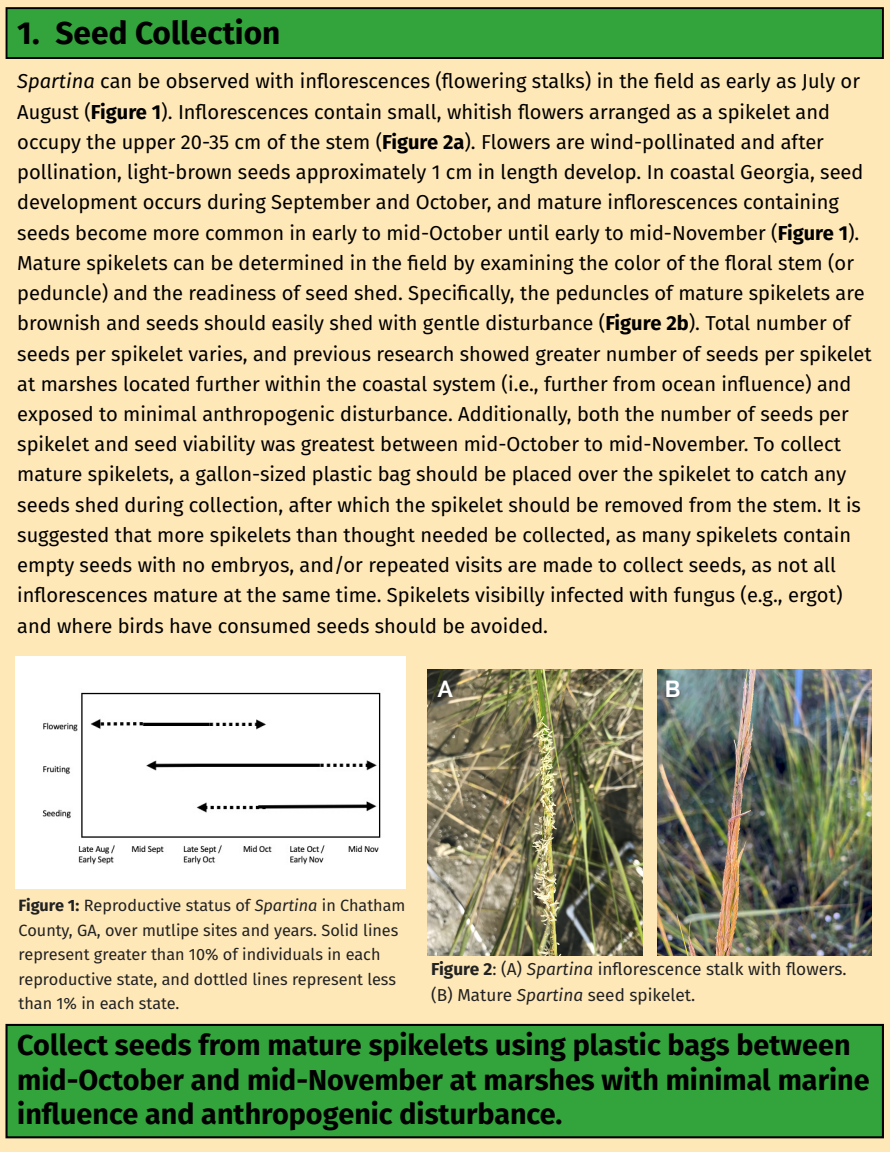
<style>
.page{position:relative;width:890px;height:1152px;background:#ffe8b8}
.page>*{position:absolute;margin:0;border:0;box-sizing:border-box;transform-origin:0 0}
.t1{font:700 31.6px "Fira Sans";color:#000}
.t2{font:700 28.8px/34.4px "Fira Sans";color:#000}
.t3{font:700 23.2px "Raleway";color:#fff}
.t4{font:20px/30.4px "Fira Sans";color:#000}
.t5{font:17.2px/26px "Fira Sans";color:#222}
.t6{font:16.4px/24.4px "Fira Sans";color:#222}
.s1{font-style:italic}
.s2{font-weight:700}
</style>
<div class="page">
<div style="left:7px;top:8px;width:876px;height:50px;background:#33a33c"></div>
<div style="left:6px;top:7px;width:878px;height:52px;border:2px solid #000"></div>
<div style="left:7px;top:1025px;width:876px;height:112px;background:#33a33c"></div>
<div style="left:5px;top:1024px;width:879px;height:114px;border:2px solid #000"></div>
<img style="left:658px;top:670px;width:214px;height:285px">
<img style="left:15px;top:656px;width:391px;height:232px">
<img style="left:428px;top:670px;width:214px;height:285px">
<h1 class="t1" style="left:17px;top:7px;width:265px">1. Seed Collection</h1>
<p class="t4" style="left:17px;top:66px;width:856px"><span class="s1">Spartina</span> can be observed with inflorescences (flowering stalks) in the field as early as July or August (<span class="s2">Figure 1</span>). Inflorescences contain small, whitish flowers arranged as a spikelet and occupy the upper 20-35 cm of the stem (<span class="s2">Figure 2a</span>). Flowers are wind-pollinated and after pollination, light-brown seeds approximately 1 cm in length develop. In coastal Georgia, seed development occurs during September and October, and mature inflorescences containing seeds become more common in early to mid-October until early to mid-November (<span class="s2">Figure 1</span>).<br>Mature spikelets can be determined in the field by examining the color of the floral stem (or peduncle) and the readiness of seed shed. Specifically, the peduncles of mature spikelets are brownish and seeds should easily shed with gentle disturbance (<span class="s2">Figure 2b</span>). Total number of seeds per spikelet varies, and previous research showed greater number of seeds per spikelet at marshes located further within the coastal system (i.e., further from ocean influence) and exposed to minimal anthropogenic disturbance. Additionally, both the number of seeds per spikelet and seed viability was greatest between mid-October to mid-November. To collect mature spikelets, a gallon-sized plastic bag should be placed over the spikelet to catch any seeds shed during collection, after which the spikelet should be removed from the stem. It is suggested that more spikelets than thought needed be collected, as many spikelets contain empty seeds with no embryos, and/or repeated visits are made to collect seeds, as not all inflorescences mature at the same time. Spikelets visibilly infected with fungus (e.g., ergot) and where birds have consumed seeds should be avoided.</p>
<p class="t3" style="left:437px;top:675px;width:17px">A</p>
<p class="t3" style="left:665px;top:675px;width:17px">B</p>
<p class="t6" style="left:19px;top:893px;width:388px"><span class="s2">Figure 1:</span> Reproductive status of <span class="s1">Spartina</span> in Chatham County, GA, over mutlipe sites and years. Solid lines represent greater than 10% of individuals in each reproductive state, and dottled lines represent less than 1% in each state.</p>
<p class="t5" style="left:431px;top:956px;width:417px"><span class="s2">Figure 2</span>: (A) <span class="s1">Spartina</span> inflorescence stalk with flowers. (B) Mature <span class="s1">Spartina</span> seed spikelet.</p>
<h2 class="t2" style="left:17px;top:1026px;width:854px">Collect seeds from mature spikelets using plastic bags between mid-October and mid-November at marshes with minimal marine influence and anthropogenic disturbance.</h2>
</div>
